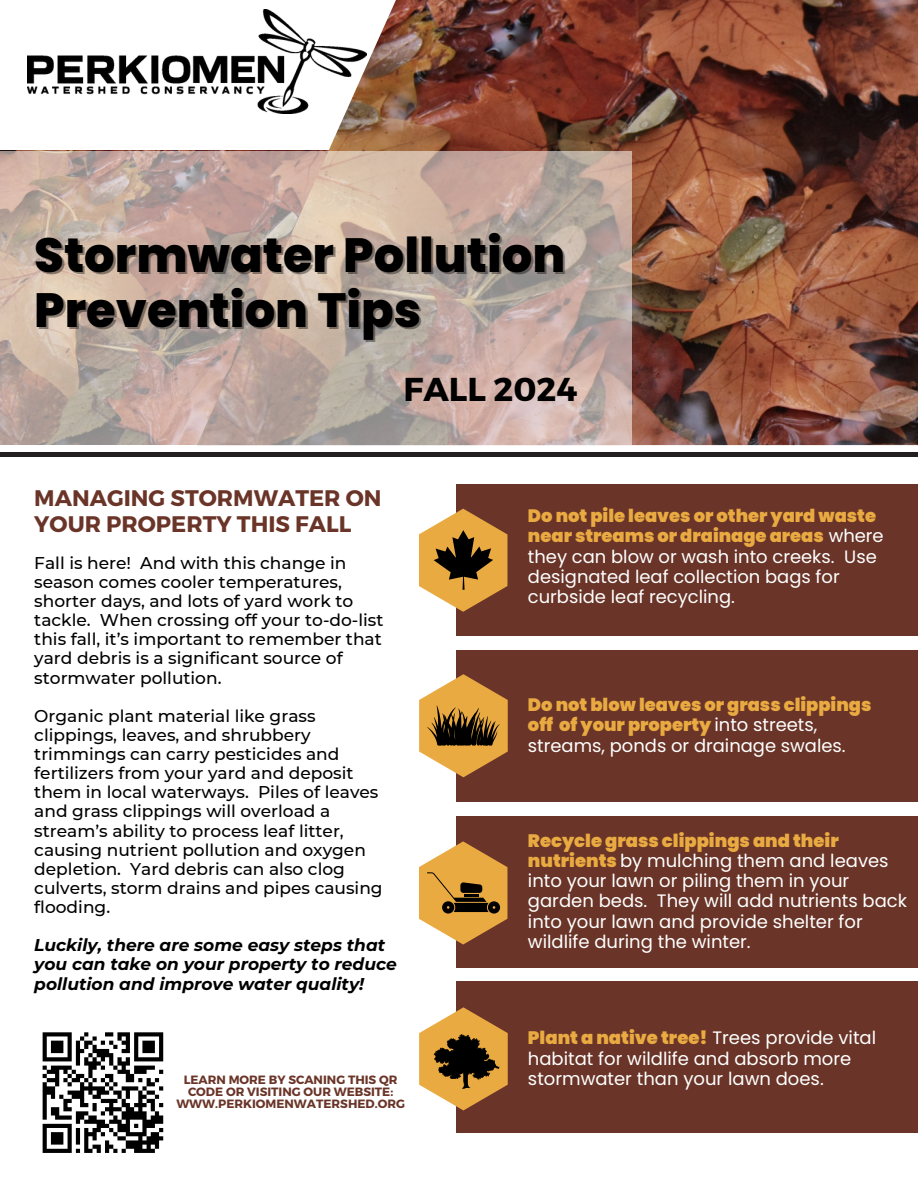
<style>
.page{position:relative;width:918px;height:1188px;background:#fff}
.page>*{position:absolute;margin:0;border:0;box-sizing:border-box;transform-origin:0 0}
.t1{font:800 48px/55.2px "Poppins";color:#000}
.t2{font:700 33px "Montserrat";color:#000}
.t3{font:700 22.5px/25.8px "Montserrat";color:#6a3528}
.t4{font:18px/20.2px "Poppins";color:#fff}
.t5{font:17.85px/20.2px "Poppins";color:#fff}
.t6{font:900 17.85px/20.2px "Poppins";color:#eaaa42}
.t7{font:500 16.95px/19.2px "Montserrat";color:#000}
.t8{font:italic 700 16.95px/19.2px "Montserrat";color:#000}
.t9{font:700 12px/12px "Montserrat";color:#6a3528;text-align:center}
.s1{font-weight:900;color:#eaaa42}
.s2{font-weight:400;color:#fff}
</style>
<div class="page">
<img style="left:197px;top:0;width:721px;height:445px">
<svg style="left:0;top:151px;width:632px;height:293px;background:#c2ada2"></svg>
<svg style="left:42px;top:1032px;width:122px;height:121px"></svg>
<div style="left:456px;top:485px;width:462px;height:151px;background:#6a3528"></div>
<div style="left:456px;top:650px;width:462px;height:151px;background:#6a3528"></div>
<div style="left:456px;top:816px;width:462px;height:151px;background:#6a3528"></div>
<svg style="left:419px;top:674px;width:89px;height:103px"></svg>
<svg style="left:419px;top:509px;width:88px;height:103px"></svg>
<svg style="left:419px;top:841px;width:88px;height:104px"></svg>
<div style="left:456px;top:982px;width:462px;height:151px;background:#6a3528"></div>
<svg style="left:419px;top:1007px;width:89px;height:103px"></svg>
<img style="left:28px;top:9px;width:338px;height:105px">
<hr style="left:0;top:452px;width:918px;height:4px;background:#231f20">
<p class="t1" style="left:34px;top:227px;width:533px">Stormwater Pollution<br>Prevention Tips</p>
<p class="t2" style="left:403px;top:368px;width:175px">FALL 2024</p>
<p class="t3" style="left:34px;top:484px;width:349px">MANAGING STORMWATER ON<br>YOUR PROPERTY THIS FALL</p>
<p class="t7" style="left:34px;top:553px;width:351px">Fall is here! And with this change in season comes cooler temperatures, shorter days, and lots of yard work to tackle. When crossing off your to-do-list this fall, it’s important to remember that yard debris is a significant source of stormwater pollution.</p>
<p class="t7" style="left:34px;top:706px;width:350px">Organic plant material like grass clippings, leaves, and shrubbery trimmings can carry pesticides and fertilizers from your yard and deposit them in local waterways. Piles of leaves and grass clippings will overload a stream’s ability to process leaf litter, causing nutrient pollution and oxygen depletion. Yard debris can also clog culverts, storm drains and pipes causing flooding.</p>
<p class="t8" style="left:34px;top:936px;width:364px">Luckily, there are some easy steps that you can take on your property to reduce pollution and improve water quality!</p>
<p class="t5" style="left:528px;top:506px;width:357px"><span class="s1">Do not pile leaves or other yard waste near streams or drainage areas</span> where they can blow or wash into creeks. Use designated leaf collection bags for curbside leaf recycling.</p>
<p class="t6" style="left:528px;top:695px;width:345px">Do not blow leaves or grass clippings off of your property <span class="s2">into streets, streams, ponds or drainage swales.</span></p>
<p class="t4" style="left:528px;top:830px;width:381px"><span class="s1">Recycle grass clippings and their nutrients</span> by mulching them and leaves into your lawn or piling them in your garden beds. They will add nutrients back into your lawn and provide shelter for wildlife during the winter.</p>
<p class="t4" style="left:528px;top:1028px;width:350px"><span class="s1">Plant a native tree!</span> Trees provide vital habitat for wildlife and absorb more</p>
<p class="t9" style="left:184px;top:1074px;width:215px">LEARN MORE BY SCANING THIS QR</p>
<p class="t4" style="left:528px;top:1068px;width:297px">stormwater than your lawn does.</p>
<p class="t9" style="left:176px;top:1086px;width:230px">CODE OR VISITING OUR WEBSITE:<br>WWW.PERKIOMENWATERSHED.ORG</p>
</div>
